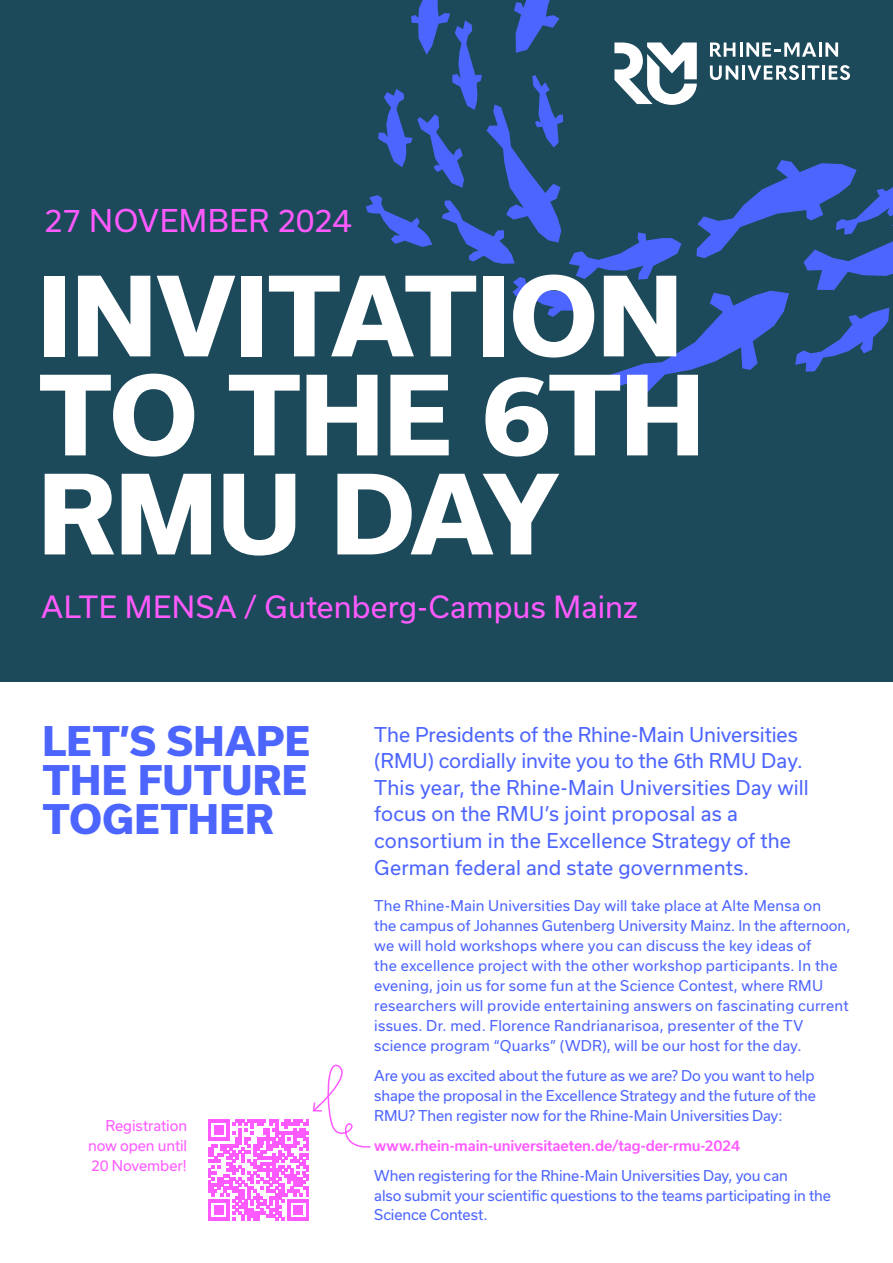
<style>
.page{position:relative;width:893px;height:1263px;background:#fff}
.page>*{position:absolute;margin:0;border:0;box-sizing:border-box;transform-origin:0 0}
.t1{font:800 105px/99px "Usual";letter-spacing:-.01em;color:#fff}
.t2{font:800 39px/39.5px "Usual";letter-spacing:.01em;color:#4d65ff;text-align:justify}
.t3{font:30px "Usual";letter-spacing:.015em;color:#ff5aff}
.t4{font:29.25px "Usual";letter-spacing:.005em;color:#ff5aff}
.t5{font:19.5px/26.5px "Usual";color:#4d65ff}
.t6{font:14.25px/20px "Usual";letter-spacing:.01em;color:#4d65ff}
.t7{font:14.25px/20px "Usual";letter-spacing:-.01em;color:#4d65ff}
.t8{font:500 14.25px "Usual";letter-spacing:-.01em;color:#ff5aff}
.t9{font:14.25px/20px "Usual";letter-spacing:-.01em;color:#ff5aff;text-align:justify}
</style>
<div class="page">
<div style="left:0;top:0;width:893px;height:682px;background:#1d4a5b"></div>
<svg style="left:208px;top:1064px;width:163px;height:156px"></svg>
<svg style="left:366px;top:0;width:527px;height:398px"></svg>
<h3 class="t3" style="left:44px;top:203px;width:309px">27 NOVEMBER 2024</h3>
<h1 class="t1" style="left:38px;top:267px;width:668px">INVITATION<br>TO THE 6TH<br>RMU DAY</h1>
<h3 class="t4" style="left:41px;top:590px;width:598px">ALTE MENSA / Gutenberg-Campus Mainz</h3>
<h2 class="t2" style="left:43px;top:721px;width:269px">LET’S SHAPE THE FUTURE TOGETHER</h2>
<p class="t5" style="left:374px;top:721px;width:436px">The Presidents of the Rhine-Main Universities (RMU) cordially invite you to the 6th RMU Day.<br>This year, the Rhine-Main Universities Day will focus on the RMU’s joint proposal as a consortium in the Excellence Strategy of the German federal and state governments.</p>
<p class="t6" style="left:374px;top:896px;width:478px">The Rhine-Main Universities Day will take place at Alte Mensa on<br>the campus of Johannes Gutenberg University Mainz. In the afternoon, we will hold workshops where you can discuss the key ideas of<br>the excellence project with the other workshop participants. In the evening, join us for some fun at the Science Contest, where RMU researchers will provide entertaining answers on fascinating current issues. Dr. med. Florence Randrianarisoa, presenter of the TV science program “Quarks” (WDR), will be our host for the day.</p>
<p class="t6" style="left:374px;top:1065px;width:443px;text-align:justify">Are you as excited about the future as we are? Do you want to help shape the proposal in the Excellence Strategy and the future of the RMU? Then register now for the Rhine-Main Universities Day:</p>
<p class="t8" style="left:374px;top:1137px;width:368px">www.rhein-main-universitaeten.de/tag-der-rmu-2024</p>
<p class="t7" style="left:374px;top:1165px;width:458px">When registering for the Rhine-Main Universities Day, you can<br>also submit your scientific questions to the teams participating in the<br>Science Contest.</p>
<p class="t9" style="left:88px;top:1115px;width:101px;text-indent:17px">Registration now open until 20 November!</p>
</div>
